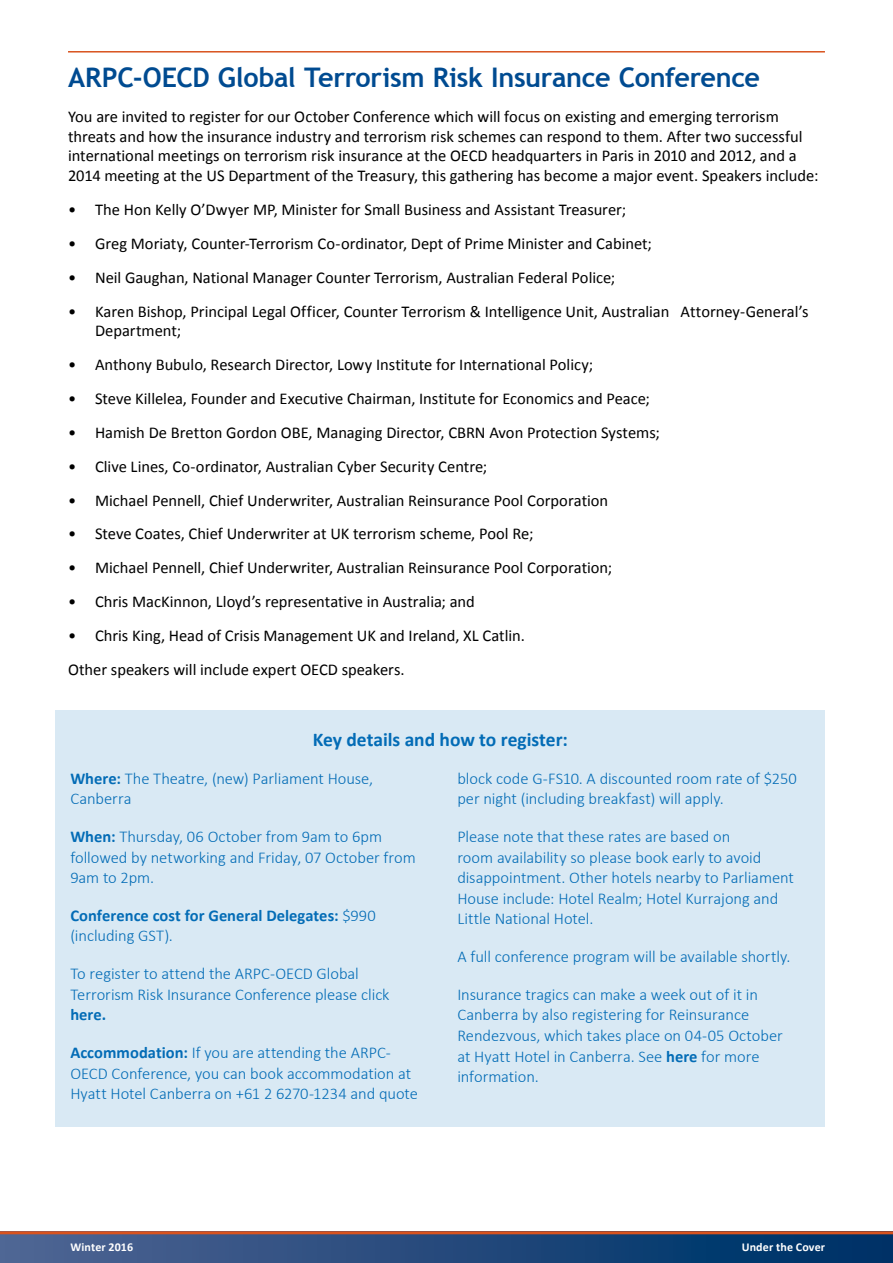
<style>
.page{position:relative;width:893px;height:1263px;background:#fff}
.page>*{position:absolute;margin:0;border:0;box-sizing:border-box;transform-origin:0 0}
.t1{font:700 27px "Trebuchet MS";letter-spacing:-.01em;color:#004b91}
.t2{font:700 19.5px "Calibri";letter-spacing:-.005em;color:#036cb6}
.t3{font:16.5px/19.8px "Calibri";letter-spacing:-.005em;color:#000}
.t4{font:300 16.5px/20.7px "Calibri";letter-spacing:-.005em;color:#036cb6}
.t5{font:700 16.5px/20.7px "Calibri";color:#036cb6}
.t6{font:700 12px "Calibri";letter-spacing:.015em;color:#fff}
.s1{font-weight:700}
.s2{font-weight:300}
</style>
<div class="page">
<div style="left:0;top:1231px;width:893px;height:32px;background:linear-gradient(to right,#516593,#002f65)"></div>
<hr style="left:0;top:1231px;width:893px;height:3px;background:#d9531e">
<hr style="left:68px;top:51px;width:757px;height:2px;background:#d9531e">
<div style="left:55px;top:710px;width:770px;height:417px;background:#d9e9f4"></div>
<h1 class="t1" style="left:68px;top:60px;width:694px">ARPC-OECD Global Terrorism Risk Insurance Conference</h1>
<p class="t3" style="left:68px;top:107px;width:752px">You are invited to register for our October Conference which will focus on existing and emerging terrorism threats and how the insurance industry and terrorism risk schemes can respond to them. After two successful international meetings on terrorism risk insurance at the OECD headquarters in Paris in 2010 and 2012, and a 2014 meeting at the US Department of the Treasury, this gathering has become a major event. Speakers include:</p>
<p class="t3" style="left:68px;top:200px;width:560px">• The Hon Kelly O’Dwyer MP, Minister for Small Business and Assistant Treasurer;</p>
<p class="t3" style="left:68px;top:234px;width:585px">• Greg Moriaty, Counter-Terrorism Co-ordinator, Dept of Prime Minister and Cabinet;</p>
<p class="t3" style="left:68px;top:267px;width:549px">• Neil Gaughan, National Manager Counter Terrorism, Australian Federal Police;</p>
<p class="t3" style="left:95px;top:301px;width:715px;text-indent:-27px">• Karen Bishop, Principal Legal Officer, Counter Terrorism &amp; Intelligence Unit, Australian Attorney-General’s<br>Department;</p>
<p class="t3" style="left:68px;top:355px;width:527px">• Anthony Bubulo, Research Director, Lowy Institute for International Policy;</p>
<p class="t3" style="left:68px;top:389px;width:583px">• Steve Killelea, Founder and Executive Chairman, Institute for Economics and Peace;</p>
<p class="t3" style="left:68px;top:423px;width:593px">• Hamish De Bretton Gordon OBE, Managing Director, CBRN Avon Protection Systems;</p>
<p class="t3" style="left:68px;top:456px;width:421px">• Clive Lines, Co-ordinator, Australian Cyber Security Centre;</p>
<p class="t3" style="left:68px;top:490px;width:542px">• Michael Pennell, Chief Underwriter, Australian Reinsurance Pool Corporation</p>
<p class="t3" style="left:68px;top:524px;width:467px">• Steve Coates, Chief Underwriter at UK terrorism scheme, Pool Re;</p>
<p class="t3" style="left:68px;top:558px;width:546px">• Michael Pennell, Chief Underwriter, Australian Reinsurance Pool Corporation;</p>
<p class="t3" style="left:68px;top:592px;width:408px">• Chris MacKinnon, Lloyd’s representative in Australia; and</p>
<p class="t3" style="left:68px;top:618px;width:458px;line-height:33.9px">• Chris King, Head of Crisis Management UK and Ireland, XL Catlin.<br>Other speakers will include expert OECD speakers.</p>
<p class="t2" style="left:313px;top:727px;width:256px">Key details and how to register:</p>
<p class="t4" style="left:70px;top:768px;width:304px"><span class="s1">Where:</span> The Theatre, (new) Parliament House,<br>Canberra</p>
<p class="t4" style="left:70px;top:826px;width:347px"><span class="s1">When:</span> Thursday, 06 October from 9am to 6pm followed by networking and Friday, 07 October from<br>9am to 2pm.</p>
<p class="t5" style="left:70px;top:905px;width:307px">Conference cost for General Delegates: <span class="s2">$990 (including GST).</span></p>
<p class="t4" style="left:70px;top:963px;width:321px">To register to attend the ARPC-OECD Global<br>Terrorism Risk Insurance Conference please click</p>
<p class="t5" style="left:70px;top:1004px;width:37px">here.</p>
<p class="t4" style="left:70px;top:1042px;width:349px"><span class="s1">Accommodation:</span> If you are attending the ARPC-<br>OECD Conference, you can book accommodation at<br>Hyatt Hotel Canberra on +61 2 6270-1234 and quote</p>
<p class="t4" style="left:457px;top:768px;width:341px">block code G-FS10. A discounted room rate of $250 per night (including breakfast) will apply.</p>
<p class="t4" style="left:457px;top:826px;width:338px">Please note that these rates are based on<br>room availability so please book early to avoid disappointment. Other hotels nearby to Parliament House include: Hotel Realm; Hotel Kurrajong and Little National Hotel.</p>
<p class="t4" style="left:457px;top:946px;width:335px">A full conference program will be available shortly.</p>
<p class="t4" style="left:457px;top:984px;width:327px">Insurance tragics can make a week out of it in Canberra by also registering for Reinsurance Rendezvous, which takes place on 04-05 October at Hyatt Hotel in Canberra. See <span class="s1">here</span> for more information.</p>
<p class="t6" style="left:70px;top:1239px;width:64px">Winter 2016</p>
<p class="t6" style="left:742px;top:1239px;width:85px">Under the Cover</p>
</div>
